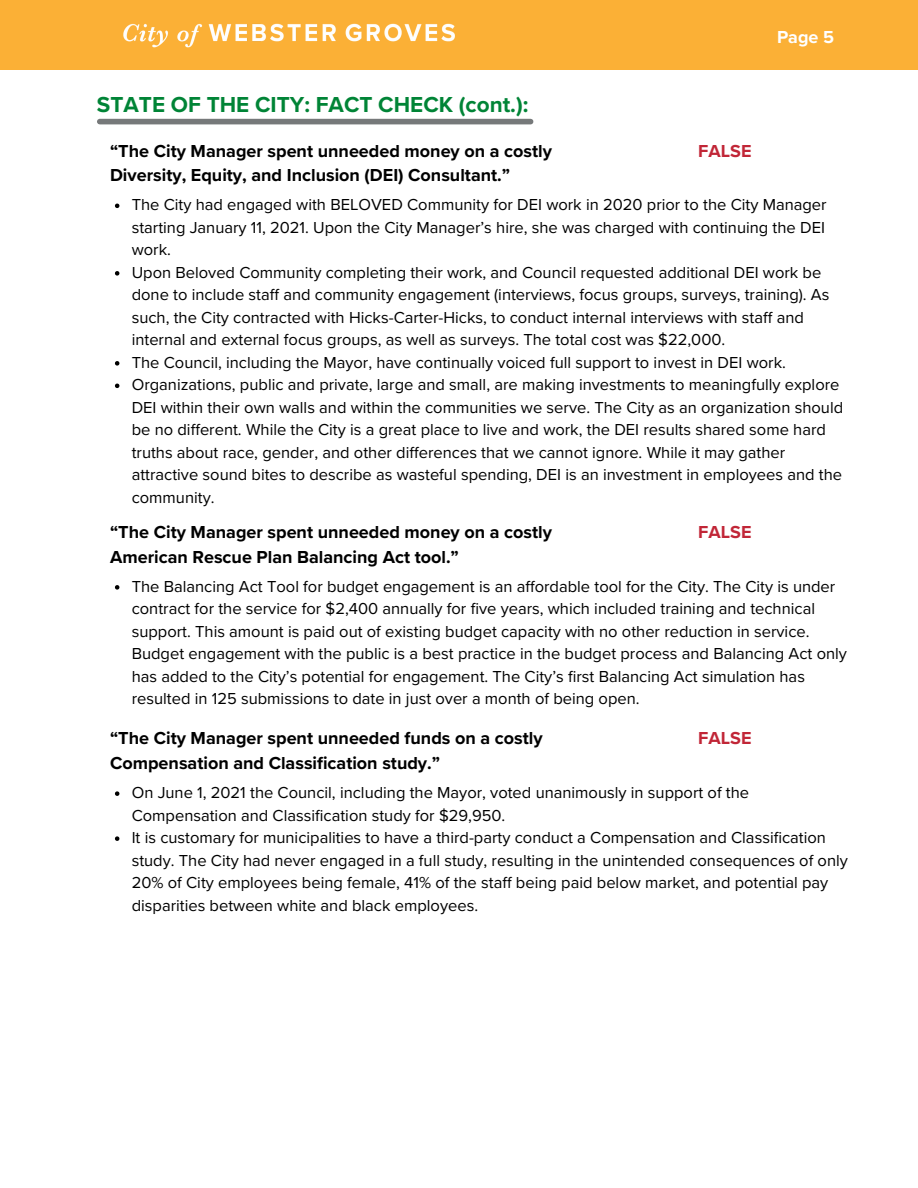
<style>
.page{position:relative;width:918px;height:1188px;background:#fff}
.page>*{position:absolute;margin:0;border:0;box-sizing:border-box;transform-origin:0 0}
.t1{font:700 22.5px "Proxima Nova";color:#008436}
.t2{font:700 18px/24.8px "Proxima Nova";color:#000}
.t3{font:700 18px "Proxima Nova";color:#c12637}
.t4{font:700 18px "Proxima Nova";color:#fff}
.t5{font:16.5px/22.5px "Proxima Nova";color:#000}
</style>
<div class="page">
<div style="left:0;top:0;width:918px;height:70px;background:#fbb036"></div>
<img style="left:123px;top:23px;width:332px;height:25px">
<svg style="left:115px;top:204px;width:4px;height:4px"></svg>
<svg style="left:115px;top:271px;width:4px;height:5px"></svg>
<svg style="left:115px;top:361px;width:4px;height:5px"></svg>
<svg style="left:115px;top:384px;width:4px;height:4px"></svg>
<svg style="left:115px;top:585px;width:4px;height:5px"></svg>
<svg style="left:115px;top:791px;width:4px;height:5px"></svg>
<svg style="left:115px;top:836px;width:4px;height:5px"></svg>
<div style="left:100px;top:119px;width:431px;height:5px;background:#76797a"></div>
<p class="t1" style="left:97px;top:91px;width:433px">STATE OF THE CITY: FACT CHECK (cont.):</p>
<p class="t4" style="left:777px;top:26px;width:59px">Page 5</p>
<p class="t2" style="left:110px;top:139px;width:443px">“The City Manager spent unneeded money on a costly<br>Diversity, Equity, and Inclusion (DEI) Consultant.”</p>
<p class="t3" style="left:698px;top:140px;width:55px">FALSE</p>
<p class="t5" style="left:132px;top:194px;width:696px;text-align:justify">The City had engaged with BELOVED Community for DEI work in 2020 prior to the City Manager starting January 11, 2021. Upon the City Manager’s hire, she was charged with continuing the DEI work.</p>
<p class="t5" style="left:132px;top:261px;width:699px">Upon Beloved Community completing their work, and Council requested additional DEI work be done to include staff and community engagement (interviews, focus groups, surveys, training). As such, the City contracted with Hicks-Carter-Hicks, to conduct internal interviews with staff and internal and external focus groups, as well as surveys. The total cost was $22,000.</p>
<p class="t5" style="left:132px;top:351px;width:656px">The Council, including the Mayor, have continually voiced full support to invest in DEI work.</p>
<p class="t5" style="left:132px;top:374px;width:713px">Organizations, public and private, large and small, are making investments to meaningfully explore DEI within their own walls and within the communities we serve. The City as an organization should be no different. While the City is a great place to live and work, the DEI results shared some hard truths about race, gender, and other differences that we cannot ignore. While it may gather attractive sound bites to describe as wasteful spending, DEI is an investment in employees and the community.</p>
<p class="t2" style="left:110px;top:520px;width:443px">“The City Manager spent unneeded money on a costly<br>American Rescue Plan Balancing Act tool.”</p>
<p class="t3" style="left:698px;top:522px;width:55px">FALSE</p>
<p class="t5" style="left:132px;top:575px;width:717px">The Balancing Act Tool for budget engagement is an affordable tool for the City. The City is under contract for the service for $2,400 annually for five years, which included training and technical support. This amount is paid out of existing budget capacity with no other reduction in service.<br>Budget engagement with the public is a best practice in the budget process and Balancing Act only has added to the City’s potential for engagement. The City’s first Balancing Act simulation has resulted in 125 submissions to date in just over a month of being open.</p>
<p class="t2" style="left:110px;top:726px;width:434px">“The City Manager spent unneeded funds on a costly<br>Compensation and Classification study.”</p>
<p class="t3" style="left:698px;top:728px;width:55px">FALSE</p>
<p class="t5" style="left:132px;top:782px;width:619px">On June 1, 2021 the Council, including the Mayor, voted unanimously in support of the<br>Compensation and Classification study for $29,950.</p>
<p class="t5" style="left:132px;top:827px;width:718px">It is customary for municipalities to have a third-party conduct a Compensation and Classification study. The City had never engaged in a full study, resulting in the unintended consequences of only 20% of City employees being female, 41% of the staff being paid below market, and potential pay disparities between white and black employees.</p>
</div>
